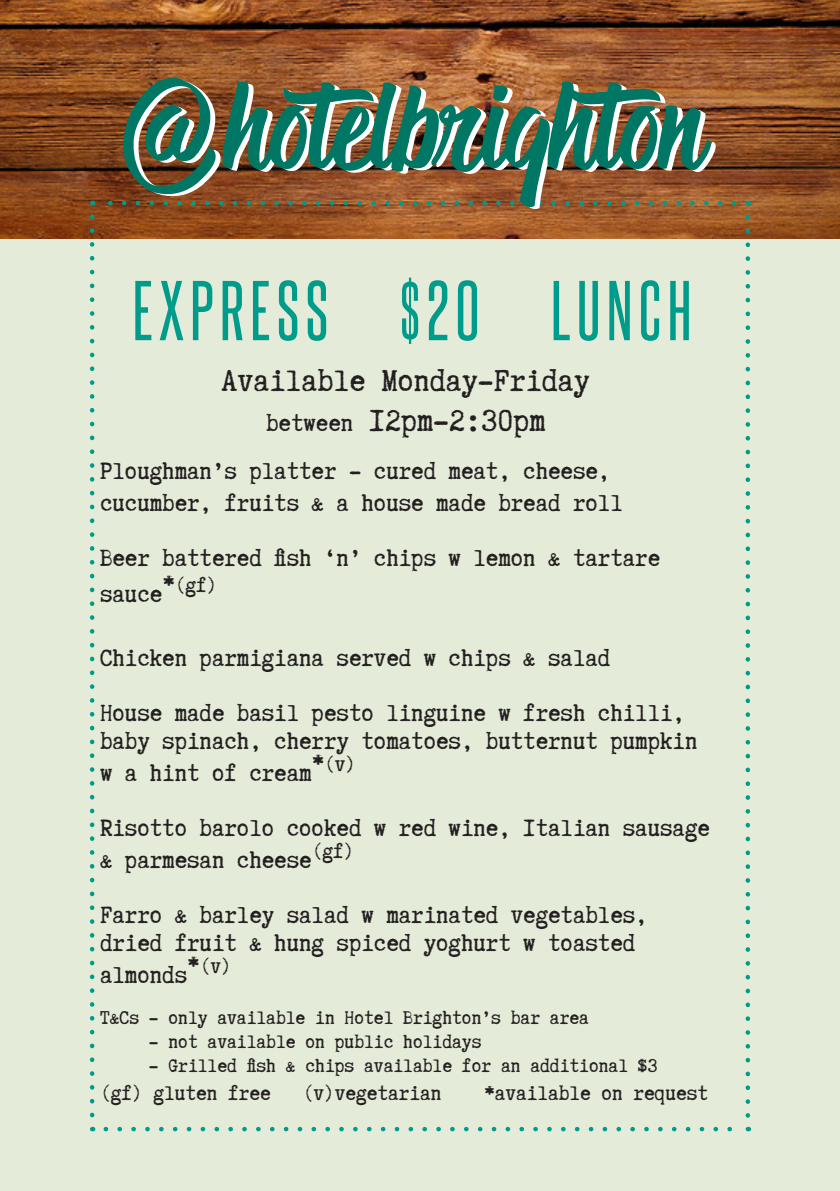
<style>
.page{position:relative;width:840px;height:1191px;background:#fff}
.page>*{position:absolute;margin:0;border:0;box-sizing:border-box;transform-origin:0 0}
.t1{font:72px "Steelfish Rg";letter-spacing:.09em;color:#009c8b}
.t2{font:36px "Truetypewriter Polygl OTT";color:#231f20}
.t3{font:28px/32px "Truetypewriter Polygl OTT";color:#231f20}
.t4{font:24px "Truetypewriter Polygl OTT";color:#231f20}
.t5{font:22px "Truetypewriter Polygl OTT";color:#231f20}
.s1{font-size:28px}
</style>
<div class="page">
<div style="left:0;top:0;width:839px;height:1191px;background:#e4ebd8"></div>
<img style="left:0;top:0;width:839px;height:238px">
<svg style="left:106px;top:1126px;width:626px;height:5px"></svg>
<svg style="left:99px;top:201px;width:634px;height:4px"></svg>
<svg style="left:90px;top:217px;width:4px;height:914px"></svg>
<svg style="left:745px;top:201px;width:4px;height:914px"></svg>
<svg style="left:127px;top:79px;width:588px;height:131px"></svg>
<svg style="left:122px;top:77px;width:588px;height:131px"></svg>
<p class="t1" style="left:133px;top:267px;width:560px">EXPRESS $20 LUNCH</p>
<p class="t2" style="left:221px;top:362px;width:369px">Available Monday-Friday</p>
<p class="t2" style="left:266px;top:402px;width:280px"><span class="s1">between</span> 12pm-2:30pm</p>
<p class="t3" style="left:100px;top:455px;width:524px">Ploughman’s platter - cured meat, cheese, cucumber, fruits &amp; a house made bread roll</p>
<p class="t3" style="left:100px;top:540px;width:561px;line-height:36px">Beer battered fish ‘n’ chips w lemon &amp; tartare sauce*<sup>(gf)</sup></p>
<p class="t3" style="left:100px;top:642px;width:511px">Chicken parmigiana served w chips &amp; salad</p>
<p class="t3" style="left:100px;top:699px;width:598px;line-height:28px">House made basil pesto linguine w fresh chilli, baby spinach, cherry tomatoes, butternut pumpkin</p>
<p class="t3" style="left:100px;top:757px;width:257px">w a hint of cream*<sup>(v)</sup></p>
<p class="t3" style="left:100px;top:812px;width:611px">Risotto barolo cooked w red wine, Italian sausage &amp; parmesan cheese<sup>(gf)</sup></p>
<p class="t3" style="left:100px;top:901px;width:549px;line-height:28px">Farro &amp; barley salad w marinated vegetables, dried fruit &amp; hung spiced yoghurt w toasted</p>
<p class="t3" style="left:100px;top:959px;width:133px">almonds*<sup>(v)</sup></p>
<p class="t5" style="left:100px;top:1006px;width:490px">T&amp;Cs - only available in Hotel Brighton’s bar area</p>
<p class="t5" style="left:149px;top:1030px;width:334px">- not available on public holidays</p>
<p class="t5" style="left:149px;top:1054px;width:509px">- Grilled fish &amp; chips available for an additional $3</p>
<p class="t4" style="left:100px;top:1081px;width:172px">(gf) gluten free</p>
<p class="t4" style="left:302px;top:1081px;width:140px">(v)vegetarian</p>
<p class="t4" style="left:484px;top:1081px;width:225px">*available on request</p>
</div>
